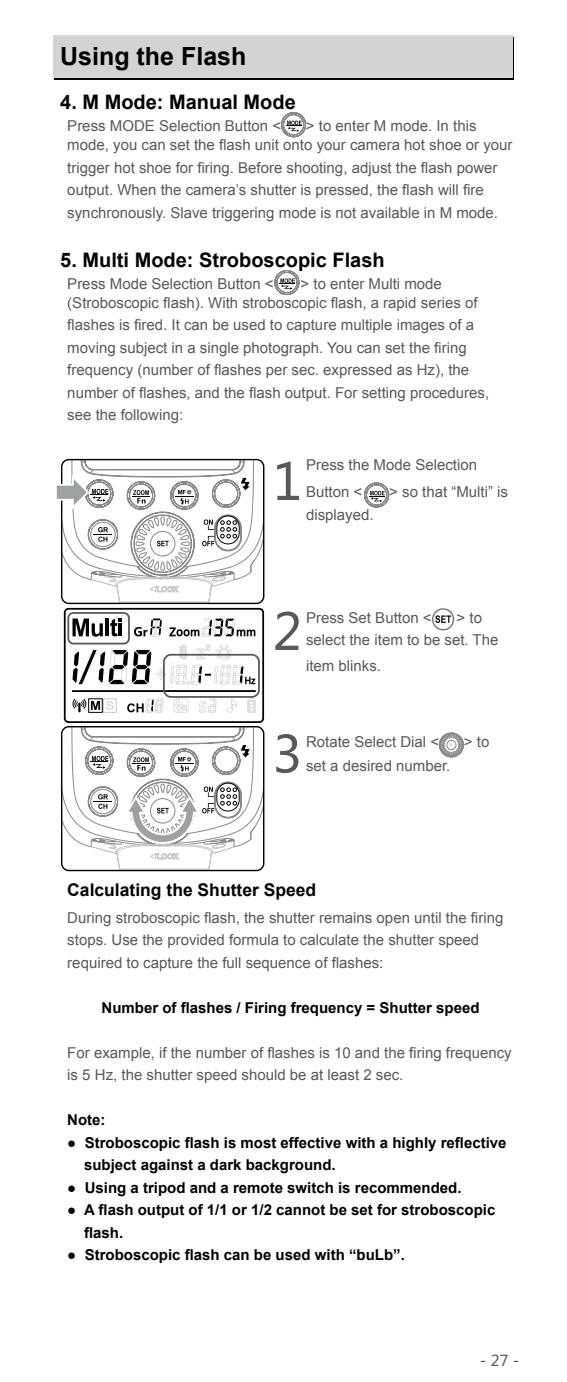
<style>
.page{position:relative;width:567px;height:1382px;background:#fff}
.page>*{position:absolute;margin:0;border:0;box-sizing:border-box;transform-origin:0 0}
.t1{font:50px "Microsoft Ya Hei";color:#595757}
.t2{font:700 25px "Arial";color:#000}
.t3{font:700 20px "Arial";color:#000}
.t4{font:700 17.5px "Arial";color:#000}
.t5{font:15px/22.5px "Arial";color:#595757}
.t6{font:700 15px/22.5px "Arial";color:#000}
.t7{font:15px "Microsoft Ya Hei";color:#595757}
</style>
<div class="page">
<div style="left:54px;top:37px;width:460px;height:42px;background:#000"></div>
<div style="left:53px;top:35px;width:460px;height:43px;background:#d3d3d4"></div>
<svg style="left:281px;top:112px;width:25px;height:25px"></svg>
<svg style="left:274px;top:270px;width:25px;height:25px"></svg>
<svg style="left:56px;top:460px;width:208px;height:410px"></svg>
<svg style="left:364px;top:483px;width:25px;height:24px"></svg>
<div style="left:432px;top:608px;width:22px;height:22px;border:1px solid #717071;border-radius:50%"></div>
<svg style="left:435px;top:615px;width:16px;height:8px"></svg>
<svg style="left:439px;top:733px;width:25px;height:25px"></svg>
<h2 class="t2" style="left:60px;top:39px;width:188px">Using the Flash</h2>
<h3 class="t3" style="left:60px;top:89px;width:237px">4. M Mode: Manual Mode</h3>
<p class="t5" style="left:67px;top:115px;width:215px">Press MODE Selection Button &lt;</p>
<p class="t5" style="left:67px;top:117px;width:447px;line-height:18.8px;text-indent:239px">&gt; to enter M mode. In this mode, you can set the flash unit onto your camera hot shoe or your</p>
<p class="t5" style="left:67px;top:156px;width:432px">trigger hot shoe for firing. Before shooting, adjust the flash power output. When the camera’s shutter is pressed, the flash will fire synchronously. Slave triggering mode is not available in M mode.</p>
<h3 class="t3" style="left:60px;top:246px;width:326px">5. Multi Mode: Stroboscopic Flash</h3>
<p class="t5" style="left:67px;top:272px;width:208px">Press Mode Selection Button &lt;</p>
<p class="t5" style="left:67px;top:274px;width:412px;line-height:18.8px;text-indent:233px">&gt; to enter Multi mode (Stroboscopic flash). With stroboscopic flash, a rapid series of</p>
<p class="t5" style="left:67px;top:314px;width:423px">flashes is fired. It can be used to capture multiple images of a moving subject in a single photograph. You can set the firing frequency (number of flashes per sec. expressed as Hz), the number of flashes, and the flash output. For setting procedures, see the following:</p>
<h1 class="t1" style="left:273px;top:448px;width:31px">1</h1>
<p class="t5" style="left:306px;top:452px;width:172px;line-height:26.2px">Press the Mode Selection<br>Button &lt;</p>
<p class="t5" style="left:389px;top:480px;width:120px">&gt; so that “Multi” is</p>
<p class="t5" style="left:306px;top:504px;width:69px">displayed.</p>
<h1 class="t1" style="left:273px;top:598px;width:31px">2</h1>
<p class="t5" style="left:306px;top:606px;width:127px">Press Set Button &lt;</p>
<p class="t5" style="left:306px;top:606px;width:194px;text-indent:150px">&gt; to select the item to be set. The</p>
<p class="t5" style="left:306px;top:654px;width:77px">item blinks.</p>
<h1 class="t1" style="left:273px;top:721px;width:31px">3</h1>
<p class="t5" style="left:306px;top:730px;width:134px">Rotate Select Dial &lt;</p>
<p class="t5" style="left:464px;top:730px;width:27px">&gt; to</p>
<p class="t5" style="left:306px;top:754px;width:146px">set a desired number.</p>
<p class="t4" style="left:67px;top:878px;width:250px">Calculating the Shutter Speed</p>
<p class="t5" style="left:67px;top:906px;width:438px">During stroboscopic flash, the shutter remains open until the firing stops. Use the provided formula to calculate the shutter speed required to capture the full sequence of flashes:</p>
<p class="t6" style="left:102px;top:996px;width:380px">Number of flashes / Firing frequency = Shutter speed</p>
<p class="t5" style="left:67px;top:1041px;width:446px">For example, if the number of flashes is 10 and the firing frequency is 5 Hz, the shutter speed should be at least 2 sec.</p>
<p class="t6" style="left:67px;top:1109px;width:40px">Note:</p>
<p class="t6" style="left:84px;top:1131px;width:424px;text-indent:-17px">● Stroboscopic flash is most effective with a highly reflective subject against a dark background.</p>
<p class="t6" style="left:67px;top:1176px;width:396px">● Using a tripod and a remote switch is recommended.</p>
<p class="t6" style="left:84px;top:1199px;width:413px;text-indent:-17px">● A flash output of 1/1 or 1/2 cannot be set for stroboscopic flash.</p>
<p class="t6" style="left:67px;top:1244px;width:339px">● Stroboscopic flash can be used with “buLb”.</p>
<p class="t7" style="left:480px;top:1350px;width:41px">- 27 -</p>
</div>
